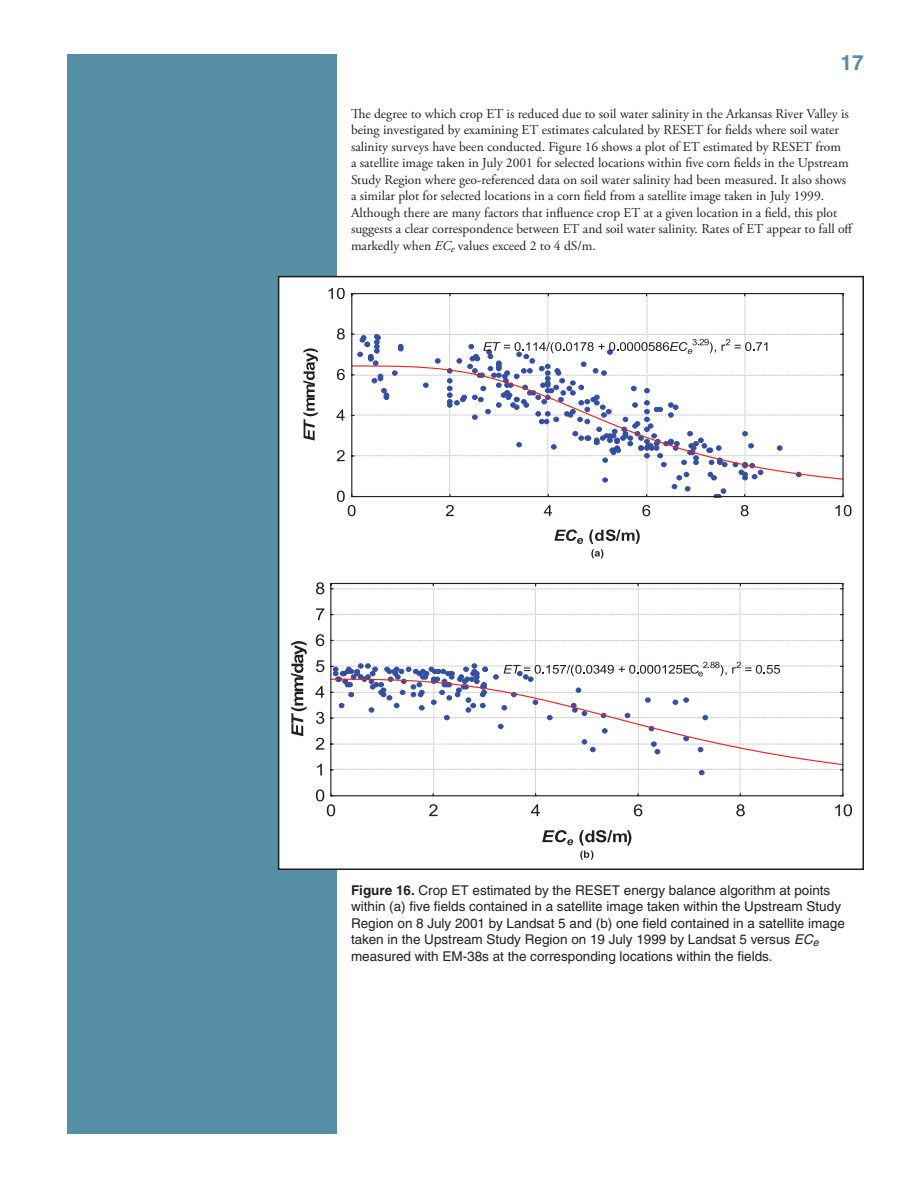
<style>
.page{position:relative;width:918px;height:1188px;background:#fff}
.page>*{position:absolute;margin:0;border:0;box-sizing:border-box;transform-origin:0 0}
.t1{font:700 21px "Helvetica";color:#568ea8}
.t2{font:13.5px/16.5px "Adobe Garamond Pro";color:#231f20}
.t3{font:13.5px/16.5px "Helvetica";color:#231f20}
.s1{font-style:italic}
.s2{font-weight:700}
</style>
<div class="page">
<div style="left:68px;top:54px;width:270px;height:1080px;background:#568ea8"></div>
<div style="left:279px;top:277px;width:584px;height:592px;background:#fff"></div>
<div style="left:278px;top:276px;width:586px;height:594px;border:2px solid #231f20"></div>
<svg style="left:554px;top:529px;width:29px;height:15px"></svg>
<svg style="left:589px;top:529px;width:51px;height:29px"></svg>
<svg style="left:303px;top:348px;width:15px;height:93px"></svg>
<svg style="left:329px;top:289px;width:523px;height:227px"></svg>
<svg style="left:542px;top:830px;width:31px;height:15px"></svg>
<svg style="left:579px;top:830px;width:52px;height:30px"></svg>
<svg style="left:291px;top:641px;width:16px;height:95px"></svg>
<svg style="left:315px;top:582px;width:537px;height:234px"></svg>
<h1 class="t1" style="left:841px;top:50px;width:25px">17</h1>
<p class="t2" style="left:351px;top:106px;width:504px">The degree to which crop ET is reduced due to soil water salinity in the Arkansas River Valley is being investigated by examining ET estimates calculated by RESET for fields where soil water salinity surveys have been conducted. Figure 16 shows a plot of ET estimated by RESET from<br>a satellite image taken in July 2001 for selected locations within five corn fields in the Upstream Study Region where geo-referenced data on soil water salinity had been measured. It also shows a similar plot for selected locations in a corn field from a satellite image taken in July 1999.<br>Although there are many factors that influence crop ET at a given location in a field, this plot suggests a clear correspondence between ET and soil water salinity. Rates of ET appear to fall off markedly when <span class="s1">EC</span><sub>e</sub> values exceed 2 to 4 dS/m.</p>
<p class="t3" style="left:351px;top:882px;width:495px"><span class="s2">Figure 16.</span> Crop ET estimated by the RESET energy balance algorithm at points within (a) five fields contained in a satellite image taken within the Upstream Study Region on 8 July 2001 by Landsat 5 and (b) one field contained in a satellite image taken in the Upstream Study Region on 19 July 1999 by Landsat 5 versus <span class="s1">EC</span><sub>e </sub>measured with EM-38s at the corresponding locations within the fields.</p>
</div>
